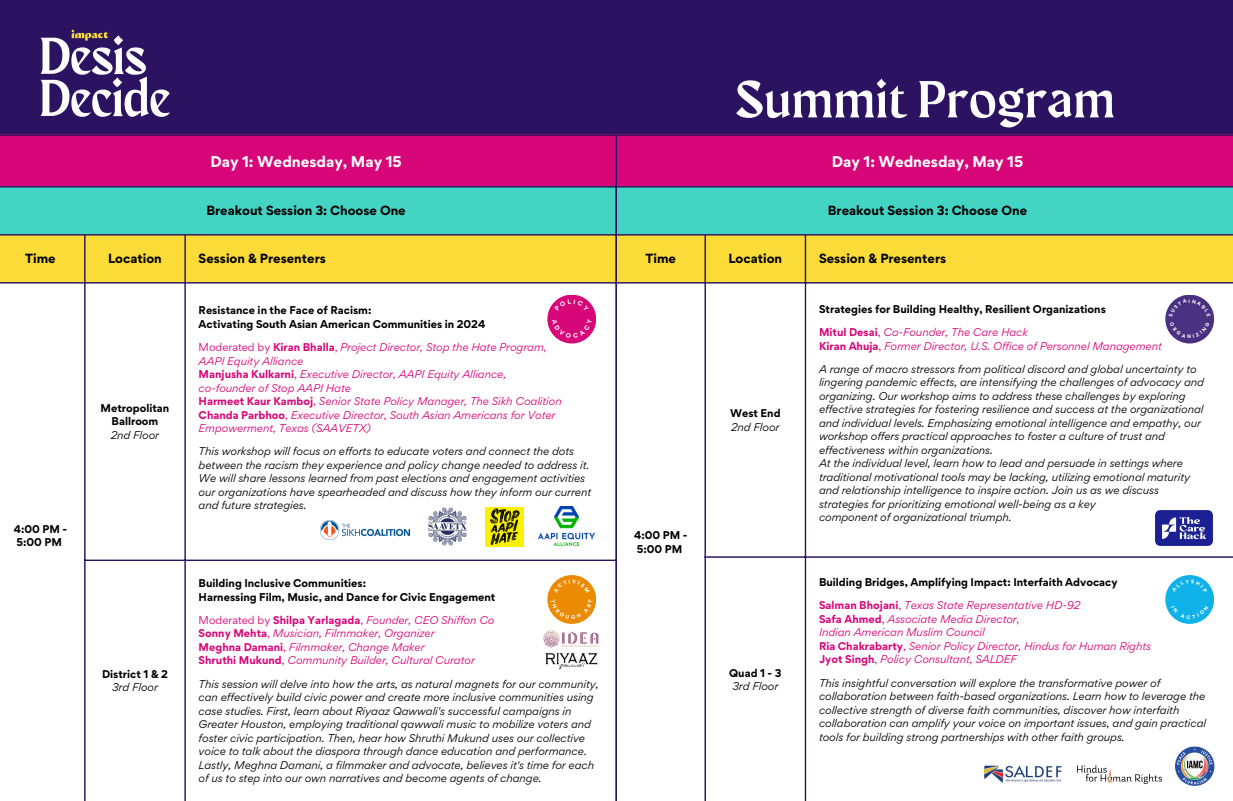
<style>
.page{position:relative;width:1233px;height:801px;background:#2c1361}
.page>*{position:absolute;margin:0;border:0;box-sizing:border-box;transform-origin:0 0}
.t1{font:51.9px "Maragsa Display";letter-spacing:.03em;color:#fff}
.t2{font:700 13.9px "Gordita";color:#fff}
.t3{font:700 11.9px "Gordita";color:#000}
.t4{font:italic 10.1px/13.5px "Gordita";color:#000}
.t5{font:italic 10.1px/13.5px "Gordita";color:#d80779}
.t6{font:700 10.1px/13.5px "Gordita";color:#000}
.s1{font-style:normal}
.s2{font-weight:700;font-style:normal}
</style>
<div class="page">
<svg style="left:71px;top:30px;width:37px;height:10px"></svg>
<div style="left:0;top:135px;width:616px;height:52px;background:#d80779"></div>
<div style="left:0;top:187px;width:616px;height:48px;background:#44d4c4"></div>
<div style="left:1px;top:284px;width:615px;height:516px;background:#fff"></div>
<hr style="left:0;top:136px;width:1px;height:665px;background:#2c1361">
<hr style="left:84px;top:236px;width:2px;height:565px;background:#2c1361">
<hr style="left:184px;top:236px;width:2px;height:565px;background:#2c1361">
<hr style="left:0;top:134px;width:617px;height:2px;background:#2c1361">
<hr style="left:0;top:186px;width:617px;height:2px;background:#2c1361">
<hr style="left:0;top:234px;width:617px;height:2px;background:#2c1361">
<hr style="left:84px;top:560px;width:533px;height:1px;background:#2c1361">
<div style="left:547px;top:575px;width:49px;height:49px;background:#eb8b03;border-radius:50%"></div>
<div style="left:616px;top:135px;width:617px;height:52px;background:#d80779"></div>
<div style="left:616px;top:187px;width:617px;height:48px;background:#44d4c4"></div>
<div style="left:0;top:235px;width:1232px;height:48px;background:#fadb38"></div>
<div style="left:617px;top:284px;width:615px;height:516px;background:#fff"></div>
<hr style="left:616px;top:136px;width:1px;height:665px;background:#2c1361">
<hr style="left:705px;top:236px;width:1px;height:565px;background:#2c1361">
<hr style="left:805px;top:236px;width:1px;height:565px;background:#2c1361">
<hr style="left:1232px;top:136px;width:1px;height:665px;background:#2c1361">
<hr style="left:616px;top:134px;width:617px;height:2px;background:#2c1361">
<hr style="left:616px;top:186px;width:617px;height:2px;background:#2c1361">
<hr style="left:616px;top:234px;width:617px;height:2px;background:#2c1361">
<hr style="left:616px;top:282px;width:617px;height:2px;background:#2c1361">
<hr style="left:705px;top:556px;width:528px;height:2px;background:#2c1361">
<div style="left:1165px;top:575px;width:49px;height:49px;background:#0fb2e8;border-radius:50%"></div>
<div style="left:1165px;top:295px;width:49px;height:49px;background:#4b3182;border-radius:50%"></div>
<img style="left:486px;top:508px;width:38px;height:38px">
<img style="left:320px;top:521px;width:90px;height:19px">
<img style="left:538px;top:507px;width:57px;height:39px">
<img style="left:424px;top:503px;width:47px;height:47px">
<img style="left:544px;top:648px;width:56px;height:27px">
<img style="left:544px;top:631px;width:56px;height:17px">
<img style="left:1156px;top:510px;width:57px;height:36px">
<img style="left:1174px;top:746px;width:40px;height:40px">
<img style="left:1077px;top:765px;width:84px;height:18px">
<img style="left:982px;top:763px;width:82px;height:23px">
<div style="left:547px;top:295px;width:49px;height:49px;background:#d80779;border-radius:50%"></div>
<svg style="left:554px;top:579px;width:36px;height:4px"></svg>
<svg style="left:551px;top:611px;width:42px;height:8px"></svg>
<svg style="left:1172px;top:579px;width:35px;height:4px"></svg>
<svg style="left:1171px;top:614px;width:38px;height:5px"></svg>
<svg style="left:1169px;top:299px;width:42px;height:39px"></svg>
<svg style="left:555px;top:299px;width:34px;height:3px"></svg>
<svg style="left:552px;top:333px;width:40px;height:5px"></svg>
<h1 class="t1" style="left:40px;top:34px;width:108px">Desis</h1>
<p class="t1" style="left:40px;top:76px;width:132px">Decide</p>
<h1 class="t2" style="left:210px;top:152px;width:193px">Day 1: Wednesday, May 15</h1>
<h1 class="t3" style="left:206px;top:202px;width:201px">Breakout Session 3: Choose One</h1>
<p class="t3" style="left:25px;top:250px;width:32px">Time</p>
<p class="t3" style="left:108px;top:250px;width:55px">Location</p>
<p class="t3" style="left:199px;top:250px;width:129px">Session &amp; Presenters</p>
<p class="t6" style="left:14px;top:522px;width:55px">4:00 PM -<br>5:00 PM</p>
<p class="t6" style="left:101px;top:401px;width:70px;text-align:center">Metropolitan<br>Ballroom</p>
<p class="t4" style="left:111px;top:428px;width:50px">2nd Floor</p>
<p class="t6" style="left:102px;top:667px;width:67px">District 1 &amp; 2</p>
<p class="t4" style="left:112px;top:681px;width:47px">3rd Floor</p>
<p class="t6" style="left:199px;top:304px;width:174px">Resistance in the Face of Racism:</p>
<p class="t6" style="left:199px;top:317px;width:288px">Activating South Asian American Communities in 2024</p>
<p class="t5" style="left:199px;top:340px;width:350px"><span class="s1">Moderated by</span> <span class="s2">Kiran Bhalla</span><span class="s1">,</span> Project Director, Stop the Hate Program,</p>
<p class="t5" style="left:199px;top:354px;width:106px">AAPI Equity Alliance</p>
<p class="t5" style="left:199px;top:367px;width:309px"><span class="s2">Manjusha Kulkarni</span><span class="s1">,</span> Executive Director, AAPI Equity Alliance,</p>
<p class="t5" style="left:199px;top:381px;width:154px">co-founder of Stop AAPI Hate</p>
<p class="t5" style="left:199px;top:394px;width:365px"><span class="s2">Harmeet Kaur Kamboj</span><span class="s1">,</span> Senior State Policy Manager, The Sikh Coalition</p>
<p class="t5" style="left:199px;top:408px;width:358px"><span class="s2">Chanda Parbhoo</span><span class="s1">,</span> Executive Director, South Asian Americans for Voter<br>Empowerment, Texas (SAAVETX)</p>
<p class="t4" style="left:199px;top:445px;width:392px">This workshop will focus on efforts to educate voters and connect the dots between the racism they experience and policy change needed to address it.<br>We will share lessons learned from past elections and engagement activities</p>
<p class="t4" style="left:199px;top:485px;width:394px">our organizations have spearheaded and discuss how they inform our current and future strategies.</p>
<p class="t6" style="left:199px;top:576px;width:169px">Building Inclusive Communities:</p>
<p class="t6" style="left:199px;top:590px;width:298px">Harnessing Film, Music, and Dance for Civic Engagement</p>
<p class="t5" style="left:199px;top:613px;width:297px"><span class="s1">Moderated by</span> <span class="s2">Shilpa Yarlagada</span><span class="s1">,</span> Founder, CEO Shiffon Co</p>
<p class="t5" style="left:199px;top:627px;width:237px"><span class="s2">Sonny Mehta</span><span class="s1">,</span> Musician, Filmmaker, Organizer</p>
<p class="t5" style="left:199px;top:640px;width:227px"><span class="s2">Meghna Damani</span><span class="s1">,</span> Filmmaker, Change Maker</p>
<p class="t5" style="left:199px;top:654px;width:278px"><span class="s2">Shruthi Mukund</span><span class="s1">,</span> Community Builder, Cultural Curator</p>
<p class="t4" style="left:199px;top:677px;width:402px">This session will delve into how the arts, as natural magnets for our community, can effectively build civic power and create more inclusive communities using case studies. First, learn about Riyaaz Qawwali's successful campaigns in Greater Houston, employing traditional qawwali music to mobilize voters and foster civic participation. Then, hear how Shruthi Mukund uses our collective voice to talk about the diaspora through dance education and performance.<br>Lastly, Meghna Damani, a filmmaker and advocate, believes it's time for each of us to step into our own narratives and become agents of change.</p>
<h1 class="t1" style="left:736px;top:77px;width:380px">Summit Program</h1>
<p class="t2" style="left:832px;top:152px;width:193px">Day 1: Wednesday, May 15</p>
<p class="t3" style="left:828px;top:202px;width:201px">Breakout Session 3: Choose One</p>
<p class="t3" style="left:645px;top:250px;width:32px">Time</p>
<p class="t3" style="left:728px;top:250px;width:55px">Location</p>
<p class="t3" style="left:819px;top:250px;width:129px">Session &amp; Presenters</p>
<p class="t6" style="left:634px;top:529px;width:55px">4:00 PM -<br>5:00 PM</p>
<p class="t6" style="left:730px;top:406px;width:52px">West End</p>
<p class="t4" style="left:731px;top:420px;width:50px">2nd Floor</p>
<p class="t6" style="left:729px;top:666px;width:54px">Quad 1 - 3</p>
<p class="t4" style="left:732px;top:680px;width:47px">3rd Floor</p>
<p class="t6" style="left:819px;top:302px;width:288px">Strategies for Building Healthy, Resilient Organizations</p>
<p class="t5" style="left:819px;top:325px;width:210px"><span class="s2">Mitul Desai</span><span class="s1">,</span> Co-Founder, The Care Hack</p>
<p class="t5" style="left:819px;top:339px;width:344px"><span class="s2">Kiran Ahuja</span><span class="s1">,</span> Former Director, U.S. Office of Personnel Management</p>
<p class="t4" style="left:819px;top:362px;width:386px">A range of macro stressors from political discord and global uncertainty to lingering pandemic effects, are intensifying the challenges of advocacy and organizing. Our workshop aims to address these challenges by exploring effective strategies for fostering resilience and success at the organizational and individual levels. Emphasizing emotional intelligence and empathy, our workshop offers practical approaches to foster a culture of trust and effectiveness within organizations.</p>
<p class="t4" style="left:819px;top:457px;width:373px">At the individual level, learn how to lead and persuade in settings where traditional motivational tools may be lacking, utilizing emotional maturity</p>
<p class="t4" style="left:819px;top:484px;width:341px">and relationship intelligence to inspire action. Join us as we discuss</p>
<p class="t4" style="left:819px;top:497px;width:278px">strategies for prioritizing emotional well-being as a key</p>
<p class="t4" style="left:819px;top:511px;width:194px">component of organizational triumph.</p>
<p class="t6" style="left:819px;top:575px;width:300px">Building Bridges, Amplifying Impact: Interfaith Advocacy</p>
<p class="t5" style="left:819px;top:599px;width:263px"><span class="s2">Salman Bhojani</span><span class="s1">,</span> Texas State Representative HD-92</p>
<p class="t5" style="left:819px;top:612px;width:202px"><span class="s2">Safa Ahmed</span><span class="s1">,</span> Associate Media Director,</p>
<p class="t5" style="left:819px;top:626px;width:167px">Indian American Muslim Council</p>
<p class="t5" style="left:819px;top:639px;width:334px"><span class="s2">Ria Chakrabarty</span><span class="s1">,</span> Senior Policy Director, Hindus for Human Rights</p>
<p class="t5" style="left:819px;top:653px;width:200px"><span class="s2">Jyot Singh</span><span class="s1">,</span> Policy Consultant, SALDEF</p>
<p class="t4" style="left:819px;top:676px;width:389px">This insightful conversation will explore the transformative power of collaboration between faith-based organizations. Learn how to leverage the collective strength of diverse faith communities, discover how interfaith collaboration can amplify your voice on important issues, and gain practical tools for building strong partnerships with other faith groups.</p>
</div>
